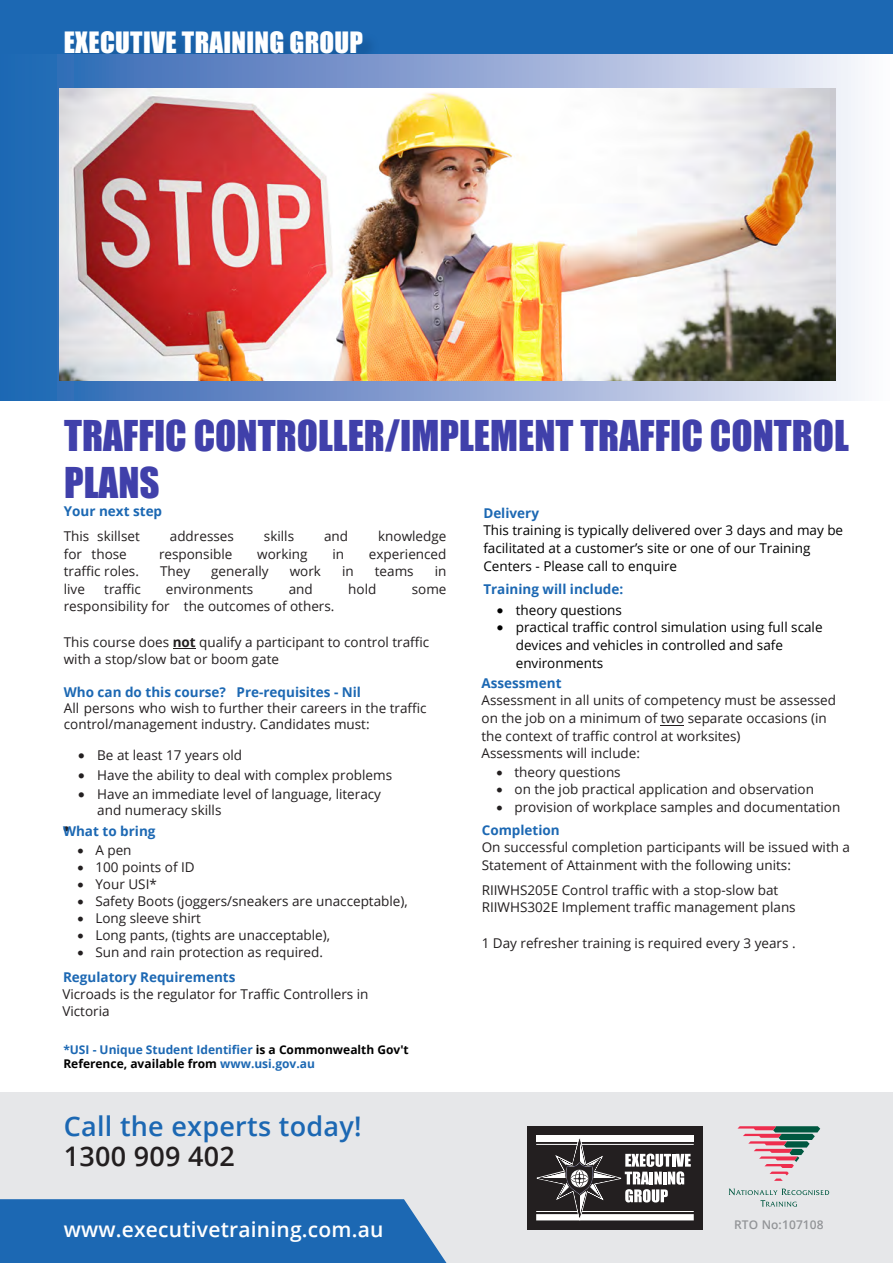
<style>
.page{position:relative;width:893px;height:1263px;background:#fff}
.page>*{position:absolute;margin:0;border:0;box-sizing:border-box;transform-origin:0 0}
.t1{font:39px/46.8px "Impact";color:#4040aa}
.t2{font:27px "Impact";letter-spacing:.01em;color:#fff}
.t3{font:600 27px "Open Sans";letter-spacing:.01em;color:#1c68b3}
.t4{font:600 27px "Open Sans";letter-spacing:.01em;color:#231f20}
.t5{font:600 21px "Open Sans";letter-spacing:.01em;color:#fff}
.t6{font:13.5px/17.5px "Open Sans";color:#231f20}
.t7{font:13.5px/17.5px "Open Sans";color:#000}
.t8{font:700 13.5px "Open Sans";color:#1c68b3}
.t9{font:700 13.5px "Open Sans";color:#1b68b3}
.t10{font:700 12px/14.4px "Open Sans";color:#000}
.t11{font:600 12px "Open Sans";letter-spacing:.01em;color:#939598}
.s1{font-weight:700}
.s2{font-weight:700;color:#1c68b3}
.s3{color:#1c68b3}
</style>
<div class="page">
<div style="left:0;top:1093px;width:893px;height:170px;background:#e6e7e9"></div>
<div style="left:0;top:0;width:893px;height:85px;background:#1c68b3"></div>
<div style="left:0;top:1199px;width:446px;height:64px;background:#1c68b3"></div>
<div style="left:0;top:379px;width:893px;height:21px;background:linear-gradient(to right,#225daf,#faf2fa)"></div>
<div style="left:65px;top:32px;width:314px;height:38px;background:#1960a7"></div>
<svg style="left:737px;top:1126px;width:83px;height:55px"></svg>
<svg style="left:729px;top:1188px;width:100px;height:19px"></svg>
<div style="left:527px;top:1126px;width:176px;height:103px;background:#231f20"></div>
<hr style="left:536px;top:1211px;width:158px;height:1px;background:#fff">
<div style="left:536px;top:1214px;width:158px;height:6px;background:#fff"></div>
<hr style="left:536px;top:1144px;width:158px;height:1px;background:#fff">
<div style="left:536px;top:1135px;width:158px;height:7px;background:#fff"></div>
<svg style="left:536px;top:1138px;width:155px;height:83px"></svg>
<svg style="left:173px;top:648px;width:22px;height:1px"></svg>
<svg style="left:0;top:54px;width:893px;height:332px"></svg>
<img style="left:59px;top:88px;width:776px;height:292px">
<svg style="left:661px;top:725px;width:23px;height:1px"></svg>
<p class="t2" style="left:64px;top:22px;width:301px">EXECUTIVE TRAINING GROUP</p>
<h1 class="t1" style="left:64px;top:411px;width:786px">TRAFFIC CONTROLLER/IMPLEMENT TRAFFIC CONTROL<br>PLANS</h1>
<p class="t9" style="left:64px;top:502px;width:100px">Your next step</p>
<p class="t6" style="left:64px;top:527px;width:78px">This skillset</p>
<p class="t6" style="left:170px;top:527px;width:66px">addresses</p>
<p class="t6" style="left:264px;top:527px;width:32px">skills</p>
<p class="t6" style="left:324px;top:527px;width:26px">and</p>
<p class="t6" style="left:378px;top:527px;width:70px">knowledge</p>
<p class="t6" style="left:64px;top:545px;width:65px">for those</p>
<p class="t6" style="left:159px;top:545px;width:75px">responsible</p>
<p class="t6" style="left:257px;top:545px;width:52px">working</p>
<p class="t6" style="left:332px;top:545px;width:13px">in</p>
<p class="t6" style="left:369px;top:545px;width:79px">experienced</p>
<p class="t6" style="left:64px;top:562px;width:77px">traffic roles.</p>
<p class="t6" style="left:160px;top:562px;width:32px">They</p>
<p class="t6" style="left:211px;top:562px;width:59px">generally</p>
<p class="t6" style="left:290px;top:562px;width:33px">work</p>
<p class="t6" style="left:342px;top:562px;width:13px">in</p>
<p class="t6" style="left:375px;top:562px;width:40px">teams</p>
<p class="t6" style="left:435px;top:562px;width:13px">in</p>
<p class="t6" style="left:64px;top:580px;width:23px">live</p>
<p class="t6" style="left:104px;top:580px;width:38px">traffic</p>
<p class="t6" style="left:166px;top:580px;width:89px">environments</p>
<p class="t6" style="left:289px;top:580px;width:26px">and</p>
<p class="t6" style="left:348px;top:580px;width:30px">hold</p>
<p class="t6" style="left:412px;top:580px;width:36px">some</p>
<p class="t6" style="left:64px;top:597px;width:272px">responsibility for the outcomes of others.</p>
<p class="t6" style="left:64px;top:632px;width:367px">This course does <span class="s1">not</span> qualify a participant to control traffic with a stop/slow bat or boom gate</p>
<p class="t8" style="left:64px;top:682px;width:299px">Who can do this course? Pre-requisites - Nil</p>
<p class="t6" style="left:64px;top:699px;width:364px;line-height:16.2px">All persons who wish to further their careers in the traffic control/management industry. Candidates must:</p>
<p class="t6" style="left:78px;top:746px;width:165px">• Be at least 17 years old</p>
<p class="t6" style="left:78px;top:766px;width:315px">• Have the ability to deal with complex problems</p>
<p class="t6" style="left:97px;top:785px;width:285px;line-height:16.2px;text-indent:-19px">• Have an immediate level of language, literacy and numeracy skills</p>
<p class="t8" style="left:63px;top:822px;width:94px"><sup>•</sup>What to bring</p>
<p class="t6" style="left:77px;top:841px;width:56px">• A pen</p>
<p class="t6" style="left:77px;top:858px;width:119px">• 100 points of ID</p>
<p class="t6" style="left:77px;top:875px;width:81px">• Your USI*</p>
<p class="t6" style="left:77px;top:892px;width:332px">• Safety Boots (joggers/sneakers are unacceptable),</p>
<p class="t6" style="left:77px;top:909px;width:125px">• Long sleeve shirt</p>
<p class="t6" style="left:77px;top:926px;width:254px">• Long pants, (tights are unacceptable),</p>
<p class="t6" style="left:63px;top:940px;width:261px;line-height:24.5px;text-indent:14px">• Sun and rain protection as required.<br><span class="s2">Regulatory Requirements</span></p>
<p class="t6" style="left:62px;top:985px;width:308px;line-height:17px">Vicroads is the regulator for Traffic Controllers in<br>Victoria</p>
<p class="t10" style="left:63px;top:1042px;width:347px"><span class="s3">*USI - Unique Student Identifier</span> is a Commonwealth Gov't<br>Reference, available from <span class="s3">www.usi.gov.au</span></p>
<p class="t3" style="left:64px;top:1108px;width:299px">Call the experts today!</p>
<p class="t4" style="left:64px;top:1138px;width:173px">1300 909 402</p>
<p class="t7" style="left:483px;top:504px;width:361px"><span class="s2">Delivery<br></span>This training is typically delivered over 3 days and may be facilitated at a customer’s site or one of our Training Centers - Please call to enquire</p>
<p class="t8" style="left:483px;top:580px;width:141px">Training will include:</p>
<p class="t7" style="left:497px;top:601px;width:127px">• theory questions</p>
<p class="t7" style="left:516px;top:618px;width:308px;text-indent:-19px">• practical traffic control simulation using full scale devices and vehicles in controlled and safe environments</p>
<p class="t6" style="left:481px;top:674px;width:356px"><span class="s2">Assessment<br></span>Assessment in all units of competency must be assessed on the job on a minimum of two separate occasions (in the context of traffic control at worksites)<br>Assessments will include:</p>
<p class="t6" style="left:496px;top:762px;width:126px">• theory questions</p>
<p class="t6" style="left:496px;top:780px;width:319px">• on the job practical application and observation</p>
<p class="t6" style="left:482px;top:795px;width:360px;line-height:23.1px;text-indent:15px">• provision of workplace samples and documentation<br><span class="s2">Completion</span></p>
<p class="t6" style="left:482px;top:838px;width:370px">On successful completion participants will be issued with a<br>Statement of Attainment with the following units:</p>
<p class="t6" style="left:482px;top:881px;width:315px">RIIWHS205E Control traffic with a stop-slow bat<br>RIIWHS302E Implement traffic management plans</p>
<p class="t6" style="left:482px;top:933px;width:315px">1 Day refresher training is required every 3 years .</p>
<p class="t5" style="left:64px;top:1215px;width:321px">www.executivetraining.com.au</p>
<p class="t11" style="left:734px;top:1217px;width:91px">RTO No:107108</p>
</div>
